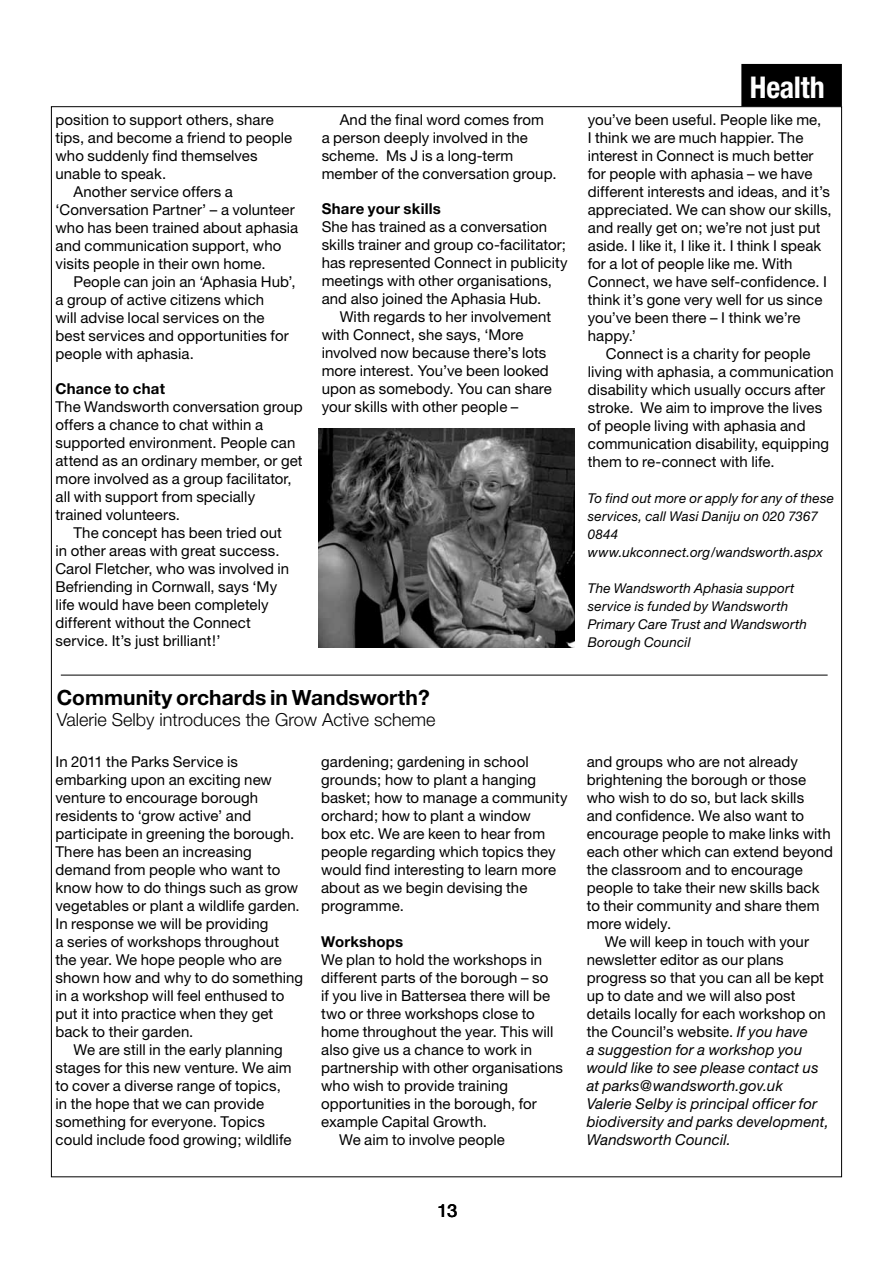
<style>
.page{position:relative;width:893px;height:1263px;background:#fff}
.page>*{position:absolute;margin:0;border:0;box-sizing:border-box;transform-origin:0 0}
.t1{font:700 condensed 30px "Helvetica Neue";letter-spacing:-.01em;color:#fff}
.t2{font:700 21px "Helvetica Neue";color:#000}
.t3{font:300 18px "Helvetica Neue";color:#000}
.t4{font:18px "Helvetica Neue";color:#000}
.t5{font:15px/18px "Helvetica Neue";letter-spacing:.005em;color:#000}
.t6{font:italic 15px "Helvetica Neue";letter-spacing:.01em;color:#000}
.t7{font:700 15px "Helvetica Neue";letter-spacing:.015em;color:#000}
.t8{font:italic 13.5px/18px "Helvetica Neue";letter-spacing:.015em;color:#000}
.s1{font-style:italic}
</style>
<div class="page">
<div style="left:741px;top:64px;width:101px;height:42px;background:#000"></div>
<hr style="left:61px;top:675px;width:767px;height:1px;background:#000">
<img style="left:319px;top:429px;width:255px;height:218px">
<p class="t5" style="left:56px;top:110px;width:220px">position to support others, share</p>
<p class="t5" style="left:56px;top:128px;width:238px">tips, and become a friend to people</p>
<p class="t5" style="left:56px;top:146px;width:204px">who suddenly find themselves</p>
<p class="t5" style="left:56px;top:164px;width:112px">unable to speak.</p>
<p class="t5" style="left:74px;top:182px;width:161px">Another service offers a</p>
<p class="t5" style="left:56px;top:200px;width:241px">‘Conversation Partner’ – a volunteer</p>
<p class="t5" style="left:56px;top:218px;width:244px">who has been trained about aphasia</p>
<p class="t5" style="left:56px;top:236px;width:227px">and communication support, who</p>
<p class="t5" style="left:56px;top:254px;width:211px">visits people in their own home.</p>
<p class="t5" style="left:74px;top:272px;width:224px">People can join an ‘Aphasia Hub’,</p>
<p class="t5" style="left:56px;top:290px;width:210px">a group of active citizens which</p>
<p class="t5" style="left:56px;top:308px;width:210px">will advise local services on the</p>
<p class="t5" style="left:56px;top:326px;width:235px">best services and opportunities for</p>
<p class="t5" style="left:56px;top:344px;width:140px">people with aphasia.</p>
<p class="t7" style="left:56px;top:380px;width:111px">Chance to chat</p>
<p class="t5" style="left:56px;top:398px;width:249px">The Wandsworth conversation group offers a chance to chat within a supported environment. People can attend as an ordinary member, or get more involved as a group facilitator, all with support from specially trained volunteers.</p>
<p class="t5" style="left:56px;top:524px;width:235px;text-indent:18px">The concept has been tried out in other areas with great success.<br>Carol Fletcher, who was involved in<br>Befriending in Cornwall, says ‘My life would have been completely different without the Connect service. It’s just brilliant!’</p>
<p class="t5" style="left:322px;top:110px;width:236px;text-indent:18px">And the final word comes from<br>a person deeply involved in the scheme. Ms J is a long-term member of the conversation group.</p>
<p class="t7" style="left:322px;top:200px;width:121px">Share your skills</p>
<p class="t5" style="left:322px;top:218px;width:248px">She has trained as a conversation skills trainer and group co-facilitator; has represented Connect in publicity meetings with other organisations, and also joined the Aphasia Hub.</p>
<p class="t5" style="left:322px;top:308px;width:232px;text-indent:18px">With regards to her involvement with Connect, she says, ‘More involved now because there’s lots more interest. You’ve been looked upon as somebody. You can share your skills with other people –</p>
<h2 class="t2" style="left:57px;top:684px;width:374px">Community orchards in Wandsworth?</h2>
<p class="t3" style="left:57px;top:709px;width:380px">Valerie Selby introduces the Grow Active scheme</p>
<p class="t5" style="left:56px;top:753px;width:249px">In 2011 the Parks Service is embarking upon an exciting new venture to encourage borough residents to ‘grow active’ and participate in greening the borough.<br>There has been an increasing demand from people who want to know how to do things such as grow vegetables or plant a wildlife garden.<br>In response we will be providing<br>a series of workshops throughout the year. We hope people who are shown how and why to do something in a workshop will feel enthused to put it into practice when they get back to their garden.</p>
<p class="t5" style="left:56px;top:1041px;width:238px;text-indent:18px">We are still in the early planning stages for this new venture. We aim to cover a diverse range of topics, in the hope that we can provide something for everyone. Topics could include food growing; wildlife</p>
<p class="t5" style="left:321px;top:753px;width:248px">gardening; gardening in school grounds; how to plant a hanging basket; how to manage a community orchard; how to plant a window<br>box etc. We are keen to hear from people regarding which topics they would find interesting to learn more about as we begin devising the programme.</p>
<p class="t7" style="left:321px;top:932px;width:84px">Workshops</p>
<p class="t5" style="left:321px;top:950px;width:223px">We plan to hold the workshops in</p>
<p class="t5" style="left:321px;top:968px;width:229px">different parts of the borough – so</p>
<p class="t5" style="left:321px;top:986px;width:230px">if you live in Battersea there will be</p>
<p class="t5" style="left:321px;top:1004px;width:215px">two or three workshops close to</p>
<p class="t5" style="left:321px;top:1022px;width:234px">home throughout the year. This will</p>
<p class="t5" style="left:321px;top:1040px;width:213px">also give us a chance to work in</p>
<p class="t5" style="left:321px;top:1058px;width:243px">partnership with other organisations</p>
<p class="t5" style="left:321px;top:1076px;width:189px">who wish to provide training</p>
<p class="t5" style="left:321px;top:1094px;width:217px">opportunities in the borough, for</p>
<p class="t5" style="left:321px;top:1112px;width:167px">example Capital Growth.</p>
<p class="t5" style="left:339px;top:1130px;width:167px">We aim to involve people</p>
<h1 class="t1" style="left:750px;top:69px;width:76px">Health</h1>
<p class="t5" style="left:588px;top:110px;width:245px">you’ve been useful. People like me,<br>I think we are much happier. The interest in Connect is much better for people with aphasia – we have different interests and ideas, and it’s appreciated. We can show our skills, and really get on; we’re not just put aside. I like it, I like it. I think I speak for a lot of people like me. With<br>Connect, we have self-confidence. I think it’s gone very well for us since you’ve been there – I think we’re happy.’</p>
<p class="t5" style="left:588px;top:344px;width:247px;text-indent:18px">Connect is a charity for people living with aphasia, a communication disability which usually occurs after stroke. We aim to improve the lives of people living with aphasia and communication disability, equipping them to re-connect with life.</p>
<p class="t8" style="left:588px;top:489px;width:248px">To find out more or apply for any of these services, call Wasi Daniju on 020 7367<br>0844 www.ukconnect.org/wandsworth.aspx</p>
<p class="t8" style="left:588px;top:579px;width:221px">The Wandsworth Aphasia support service is funded by Wandsworth<br>Primary Care Trust and Wandsworth<br>Borough Council</p>
<p class="t5" style="left:587px;top:753px;width:213px">and groups who are not already</p>
<p class="t5" style="left:587px;top:771px;width:221px">brightening the borough or those</p>
<p class="t5" style="left:587px;top:789px;width:219px">who wish to do so, but lack skills</p>
<p class="t5" style="left:587px;top:807px;width:219px">and confidence. We also want to</p>
<p class="t5" style="left:587px;top:825px;width:245px">encourage people to make links with</p>
<p class="t5" style="left:587px;top:843px;width:248px">each other which can extend beyond</p>
<p class="t5" style="left:587px;top:861px;width:218px">the classroom and to encourage</p>
<p class="t5" style="left:587px;top:879px;width:234px">people to take their new skills back</p>
<p class="t5" style="left:587px;top:897px;width:234px">to their community and share them</p>
<p class="t5" style="left:587px;top:915px;width:86px">more widely.</p>
<p class="t5" style="left:605px;top:933px;width:206px">We will keep in touch with your</p>
<p class="t5" style="left:587px;top:951px;width:198px">newsletter editor as our plans</p>
<p class="t5" style="left:587px;top:969px;width:239px">progress so that you can all be kept</p>
<p class="t5" style="left:587px;top:987px;width:210px">up to date and we will also post</p>
<p class="t5" style="left:587px;top:1005px;width:241px">details locally for each workshop on</p>
<p class="t5" style="left:587px;top:1023px;width:222px">the Council’s website. <span class="s1">If you have</span></p>
<p class="t6" style="left:587px;top:1041px;width:217px">a suggestion for a workshop you</p>
<p class="t6" style="left:587px;top:1059px;width:233px">would like to see please contact us</p>
<p class="t6" style="left:587px;top:1077px;width:198px">at parks@wandsworth.gov.uk</p>
<p class="t6" style="left:587px;top:1095px;width:232px">Valerie Selby is principal officer for</p>
<p class="t6" style="left:587px;top:1113px;width:244px">biodiversity and parks development,</p>
<p class="t6" style="left:587px;top:1131px;width:146px">Wandsworth Council.</p>
<p class="t4" style="left:437px;top:1200px;width:22px">13</p>
</div>
